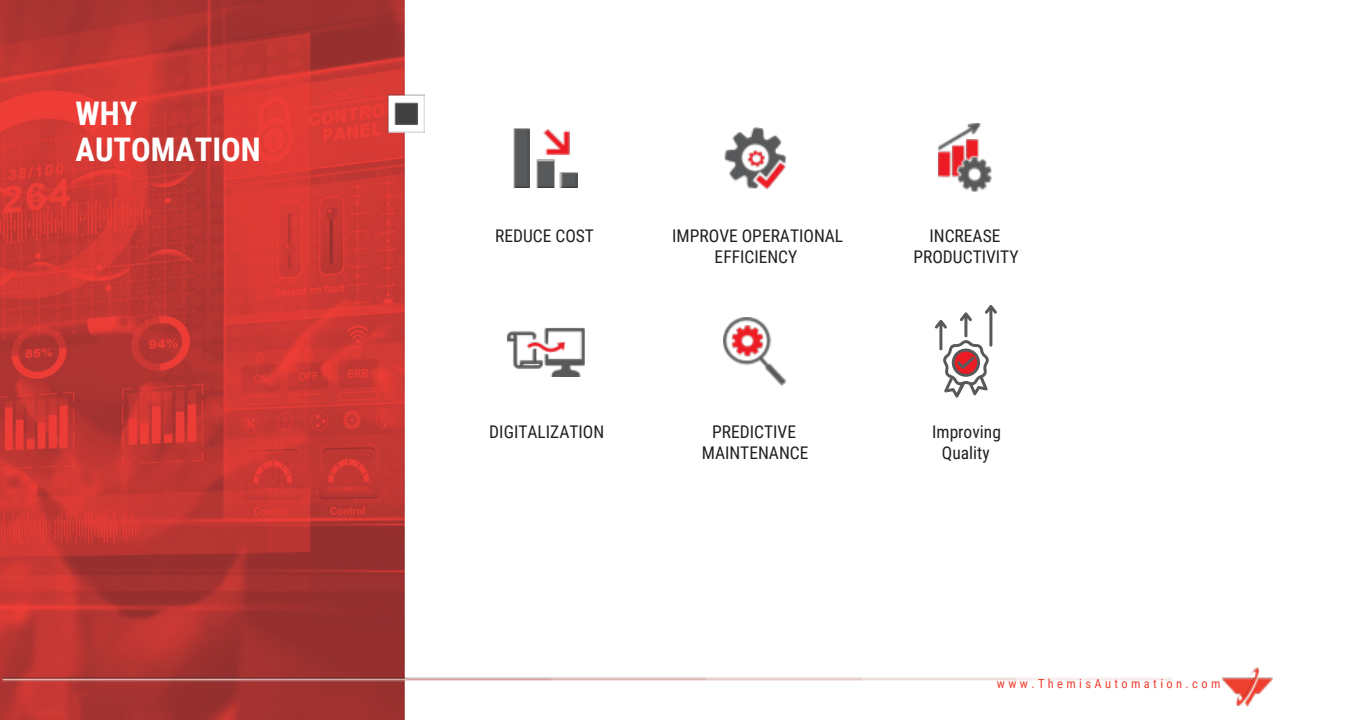
<style>
.page{position:relative;width:1350px;height:720px;background:#fff}
.page>*{position:absolute;margin:0;border:0;box-sizing:border-box;transform-origin:0 0}
.t1{font:700 32.5px/36.5px "Roboto Condensed";color:#fff}
.t2{font:17.5px/20.6px "Roboto Condensed";color:#231f20;text-align:center}
.t3{font:12.5px "Roboto Condensed";letter-spacing:.27em;color:#ef402f}
</style>
<div class="page">
<img style="left:0;top:0;width:405px;height:720px">
<img style="left:387px;top:95px;width:38px;height:37px">
<img style="left:395px;top:102px;width:22px;height:23px">
<img style="left:544px;top:327px;width:41px;height:49px">
<img style="left:506px;top:331px;width:38px;height:37px">
<img style="left:526px;top:340px;width:39px;height:12px">
<img style="left:514px;top:128px;width:16px;height:60px">
<img style="left:536px;top:159px;width:18px;height:29px">
<img style="left:561px;top:187px;width:16px;height:1px">
<img style="left:560px;top:172px;width:18px;height:15px">
<img style="left:544px;top:129px;width:25px;height:25px">
<img style="left:724px;top:318px;width:63px;height:67px">
<img style="left:725px;top:128px;width:61px;height:60px">
<img style="left:755px;top:162px;width:31px;height:28px">
<img style="left:746px;top:150px;width:19px;height:18px">
<img style="left:957px;top:158px;width:34px;height:33px">
<img style="left:938px;top:124px;width:43px;height:27px">
<img style="left:939px;top:140px;width:41px;height:37px">
<img style="left:1221px;top:678px;width:52px;height:29px">
<img style="left:1236px;top:668px;width:23px;height:38px">
<img style="left:3px;top:678px;width:404px;height:3px">
<svg style="left:935px;top:305px;width:62px;height:93px"></svg>
<p class="t1" style="left:76px;top:95px;width:187px">WHY<br>AUTOMATION</p>
<h2 class="t2" style="left:495px;top:226px;width:100px">REDUCE COST</h2>
<p class="t2" style="left:672px;top:226px;width:172px">IMPROVE OPERATIONAL<br>EFFICIENCY</p>
<p class="t2" style="left:913px;top:226px;width:107px">INCREASE<br>PRODUCTIVITY</p>
<h3 class="t2" style="left:489px;top:422px;width:116px">DIGITALIZATION</h3>
<h2 class="t2" style="left:702px;top:422px;width:108px">PREDICTIVE<br>MAINTENANCE</h2>
<p class="t2" style="left:932px;top:422px;width:70px">Improving<br>Quality</p>
<p class="t3" style="left:997px;top:677px;width:225px">www.ThemisAutomation.com</p>
</div>
